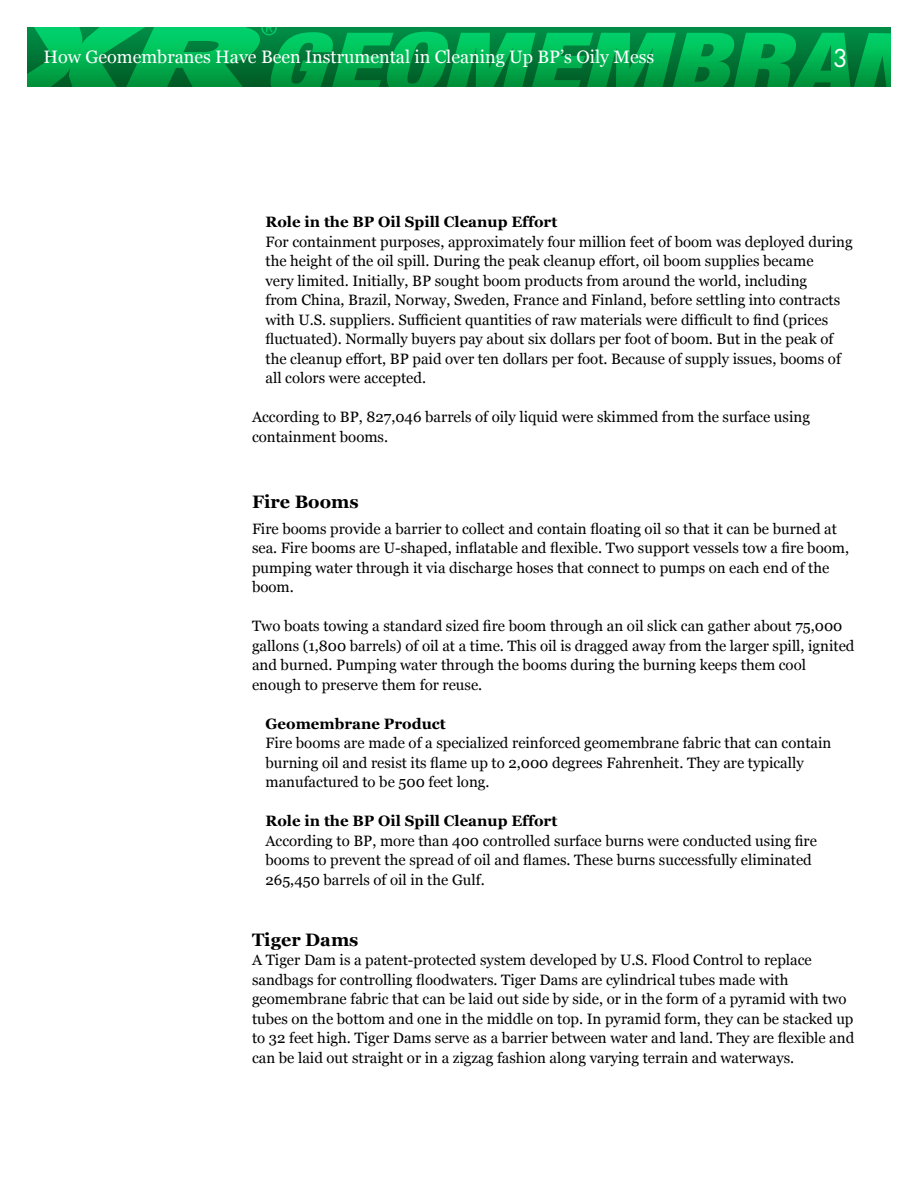
<style>
.page{position:relative;width:918px;height:1188px;background:#fff}
.page>*{position:absolute;margin:0;border:0;box-sizing:border-box;transform-origin:0 0}
.t1{font:27px "Futura";color:#fff}
.t2{font:18px "Georgia";color:#fff}
.t3{font:700 18px "Georgia";color:#000}
.t4{font:15px/19.5px "Georgia";color:#000}
.t5{font:700 15px "Georgia";color:#000}
</style>
<div class="page">
<svg style="left:27px;top:27px;width:864px;height:60px;background:#009d48"></svg>
<p class="t2" style="left:44px;top:46px;width:612px">How Geomembranes Have Been Instrumental in Cleaning Up BP’s Oily Mess</p>
<h1 class="t1" style="left:833px;top:42px;width:17px">3</h1>
<p class="t5" style="left:266px;top:213px;width:293px">Role in the BP Oil Spill Cleanup Effort</p>
<p class="t4" style="left:266px;top:232px;width:589px">For containment purposes, approximately four million feet of boom was deployed during the height of the oil spill. During the peak cleanup effort, oil boom supplies became<br>very limited. Initially, BP sought boom products from around the world, including<br>from China, Brazil, Norway, Sweden, France and Finland, before settling into contracts with U.S. suppliers. Sufficient quantities of raw materials were difficult to find (prices fluctuated). Normally buyers pay about six dollars per foot of boom. But in the peak of the cleanup effort, BP paid over ten dollars per foot. Because of supply issues, booms of all colors were accepted.</p>
<p class="t4" style="left:252px;top:408px;width:559px">According to BP, 827,046 barrels of oily liquid were skimmed from the surface using containment booms.</p>
<p class="t3" style="left:252px;top:491px;width:108px">Fire Booms</p>
<p class="t4" style="left:252px;top:519px;width:599px">Fire booms provide a barrier to collect and contain floating oil so that it can be burned at sea. Fire booms are U-shaped, inflatable and flexible. Two support vessels tow a fire boom, pumping water through it via discharge hoses that connect to pumps on each end of the boom.</p>
<p class="t4" style="left:252px;top:617px;width:604px">Two boats towing a standard sized fire boom through an oil slick can gather about 75,000 gallons (1,800 barrels) of oil at a time. This oil is dragged away from the larger spill, ignited and burned. Pumping water through the booms during the burning keeps them cool enough to preserve them for reuse.</p>
<p class="t5" style="left:266px;top:714px;width:182px">Geomembrane Product</p>
<p class="t4" style="left:266px;top:734px;width:567px">Fire booms are made of a specialized reinforced geomembrane fabric that can contain burning oil and resist its flame up to 2,000 degrees Fahrenheit. They are typically manufactured to be 500 feet long.</p>
<p class="t5" style="left:266px;top:812px;width:293px">Role in the BP Oil Spill Cleanup Effort</p>
<p class="t4" style="left:266px;top:831px;width:553px">According to BP, more than 400 controlled surface burns were conducted using fire booms to prevent the spread of oil and flames. These burns successfully eliminated<br>265,450 barrels of oil in the Gulf.</p>
<p class="t3" style="left:252px;top:928px;width:108px">Tiger Dams</p>
<p class="t4" style="left:252px;top:950px;width:604px">A Tiger Dam is a patent-protected system developed by U.S. Flood Control to replace sandbags for controlling floodwaters. Tiger Dams are cylindrical tubes made with geomembrane fabric that can be laid out side by side, or in the form of a pyramid with two tubes on the bottom and one in the middle on top. In pyramid form, they can be stacked up to 32 feet high. Tiger Dams serve as a barrier between water and land. They are flexible and can be laid out straight or in a zigzag fashion along varying terrain and waterways.</p>
</div>
